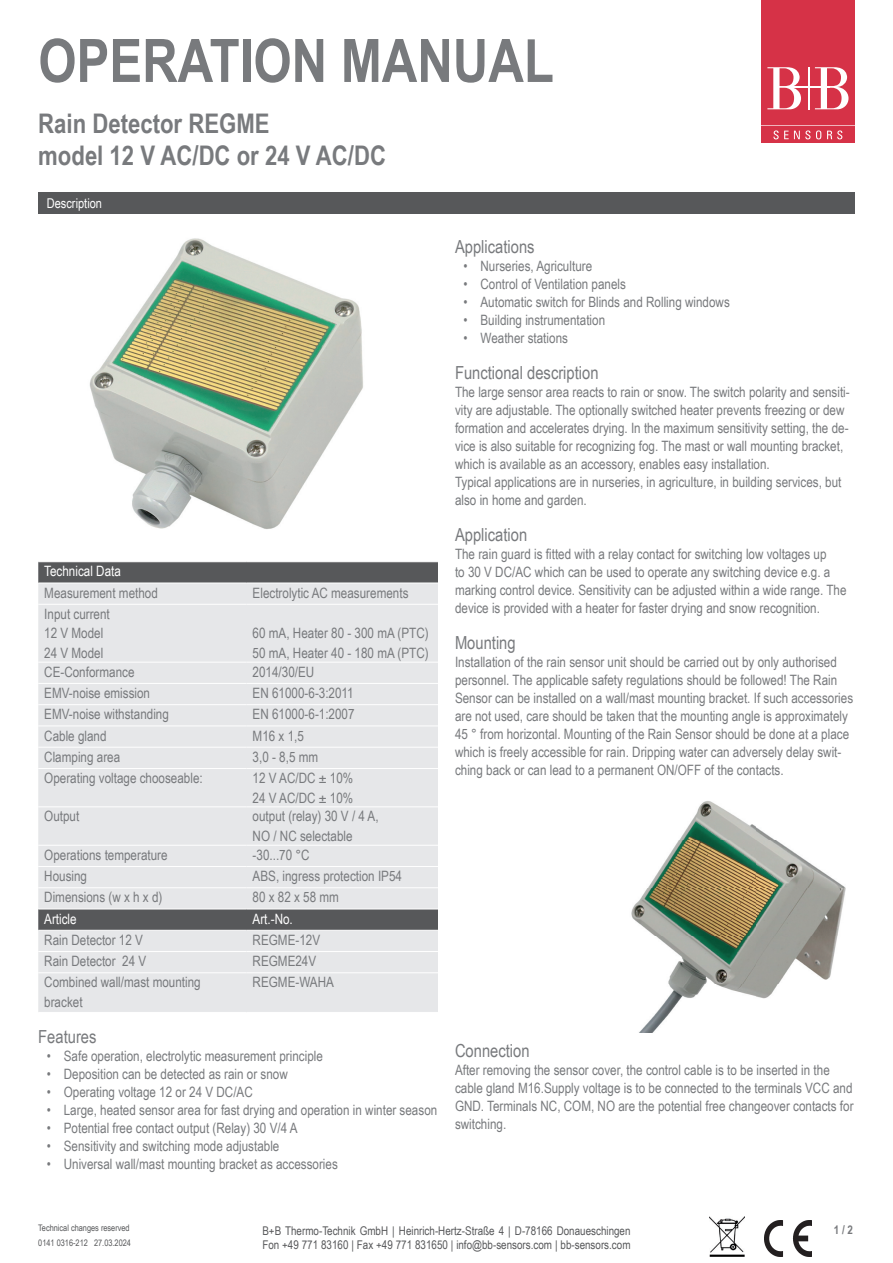
<style>
.page{position:relative;width:893px;height:1263px;background:#fff}
.page>*{position:absolute;margin:0;border:0;box-sizing:border-box;transform-origin:0 0}
.t1{font:700 60px "Arial Narrow";color:#787a7d}
.t2{font:700 27px/32.4px "Arial Narrow";color:#787a7d}
.t3{font:18px "Arial Narrow";color:#787a7d}
.t4{font:14.25px/18px "Arial Narrow";color:#787a7d}
.t5{font:14.25px "Arial Narrow";color:#fff}
.t6{font:13.5px "Arial Narrow";color:#fff}
.t7{font:12px/14.4px "Arial Narrow";color:#57585a}
.t8{font:700 12px "Arial Narrow";color:#787a7d}
.t9{font:9px/15px "Arial Narrow";color:#57585a}
</style>
<div class="page">
<div style="left:38px;top:192px;width:817px;height:22px;background:#57585a"></div>
<svg style="left:38px;top:562px;width:400px;height:21px"></svg>
<div style="left:38px;top:584px;width:400px;height:428px;background:#e6e7e9"></div>
<div style="left:38px;top:910px;width:400px;height:20px;background:#57585a"></div>
<hr style="left:38px;top:604px;width:209px;height:1px;background:#fff">
<hr style="left:247px;top:604px;width:191px;height:1px;background:#fff">
<hr style="left:38px;top:662px;width:209px;height:1px;background:#fff">
<hr style="left:247px;top:662px;width:191px;height:1px;background:#fff">
<hr style="left:38px;top:683px;width:209px;height:1px;background:#fff">
<hr style="left:247px;top:683px;width:191px;height:1px;background:#fff">
<hr style="left:38px;top:704px;width:209px;height:1px;background:#fff">
<hr style="left:247px;top:704px;width:191px;height:1px;background:#fff">
<hr style="left:38px;top:725px;width:209px;height:1px;background:#fff">
<hr style="left:247px;top:725px;width:191px;height:1px;background:#fff">
<hr style="left:38px;top:747px;width:209px;height:1px;background:#fff">
<hr style="left:247px;top:747px;width:191px;height:1px;background:#fff">
<hr style="left:38px;top:768px;width:209px;height:1px;background:#fff">
<hr style="left:247px;top:768px;width:191px;height:1px;background:#fff">
<hr style="left:38px;top:806px;width:209px;height:1px;background:#fff">
<hr style="left:247px;top:806px;width:191px;height:1px;background:#fff">
<hr style="left:38px;top:845px;width:209px;height:1px;background:#fff">
<hr style="left:247px;top:845px;width:191px;height:1px;background:#fff">
<hr style="left:38px;top:866px;width:209px;height:1px;background:#fff">
<hr style="left:247px;top:866px;width:191px;height:1px;background:#fff">
<hr style="left:38px;top:887px;width:209px;height:1px;background:#fff">
<hr style="left:247px;top:887px;width:191px;height:1px;background:#fff">
<hr style="left:38px;top:909px;width:209px;height:1px;background:#fff">
<hr style="left:247px;top:909px;width:191px;height:1px;background:#fff">
<hr style="left:38px;top:930px;width:209px;height:1px;background:#fff">
<hr style="left:247px;top:930px;width:191px;height:1px;background:#fff">
<hr style="left:38px;top:951px;width:209px;height:1px;background:#fff">
<hr style="left:247px;top:951px;width:191px;height:1px;background:#fff">
<hr style="left:38px;top:972px;width:209px;height:1px;background:#fff">
<hr style="left:247px;top:972px;width:191px;height:1px;background:#fff">
<img style="left:89px;top:238px;width:274px;height:291px">
<img style="left:631px;top:801px;width:215px;height:231px">
<div style="left:761px;top:126px;width:94px;height:17px;background:#d63247"></div>
<svg style="left:761px;top:0;width:94px;height:139px"></svg>
<img style="left:764px;top:1221px;width:47px;height:35px">
<img style="left:710px;top:1217px;width:34px;height:40px">
<h1 class="t1" style="left:38px;top:15px;width:517px">OPERATION MANUAL</h1>
<h2 class="t2" style="left:38px;top:106px;width:349px">Rain Detector REGME<br>model 12 V AC/DC or 24 V AC/DC</h2>
<p class="t6" style="left:47px;top:193px;width:57px">Description</p>
<p class="t6" style="left:72px;top:193px;width:57px">Description</p>
<p class="t5" style="left:44px;top:561px;width:78px">Technical Data</p>
<p class="t4" style="left:44px;top:583px;width:115px">Measurement method</p>
<p class="t4" style="left:253px;top:583px;width:157px">Electrolytic AC measurements</p>
<p class="t4" style="left:44px;top:604px;width:67px;line-height:19.5px">Input current<br>12 V Model<br>24 V Model</p>
<p class="t4" style="left:253px;top:623px;width:178px;line-height:19.5px">60 mA, Heater 80 - 300 mA (PTC)<br>50 mA, Heater 40 - 180 mA (PTC)</p>
<p class="t4" style="left:44px;top:662px;width:92px">CE-Conformance</p>
<p class="t4" style="left:253px;top:662px;width:63px">2014/30/EU</p>
<p class="t4" style="left:44px;top:683px;width:107px">EMV-noise emission</p>
<p class="t4" style="left:253px;top:683px;width:103px">EN 61000-6-3:2011</p>
<p class="t4" style="left:44px;top:705px;width:126px">EMV-noise withstanding</p>
<p class="t4" style="left:253px;top:705px;width:103px">EN 61000-6-1:2007</p>
<p class="t4" style="left:44px;top:726px;width:64px">Cable gland</p>
<p class="t4" style="left:253px;top:726px;width:53px">M16 x 1,5</p>
<p class="t4" style="left:44px;top:747px;width:77px">Clamping area</p>
<p class="t4" style="left:253px;top:747px;width:67px">3,0 - 8,5 mm</p>
<p class="t4" style="left:44px;top:768px;width:160px">Operating voltage chooseable:</p>
<p class="t4" style="left:253px;top:768px;width:102px;line-height:19.5px">12 V AC/DC ± 10%<br>24 V AC/DC ± 10%</p>
<p class="t4" style="left:44px;top:807px;width:37px">Output</p>
<p class="t4" style="left:253px;top:806px;width:128px;line-height:19.5px">output (relay) 30 V / 4 A,<br>NO / NC selectable</p>
<p class="t4" style="left:44px;top:845px;width:125px">Operations temperature</p>
<p class="t4" style="left:253px;top:845px;width:59px">-30...70 °C</p>
<p class="t4" style="left:44px;top:866px;width:44px">Housing</p>
<p class="t4" style="left:253px;top:866px;width:151px">ABS, ingress protection IP54</p>
<p class="t4" style="left:44px;top:888px;width:120px">Dimensions (w x h x d)</p>
<p class="t4" style="left:253px;top:888px;width:88px">80 x 82 x 58 mm</p>
<p class="t5" style="left:44px;top:908px;width:34px">Article</p>
<p class="t5" style="left:253px;top:908px;width:42px">Art.-No.</p>
<p class="t4" style="left:44px;top:930px;width:100px">Rain Detector 12 V</p>
<p class="t4" style="left:253px;top:930px;width:69px">REGME-12V</p>
<p class="t4" style="left:44px;top:951px;width:103px">Rain Detector 24 V</p>
<p class="t4" style="left:253px;top:951px;width:65px">REGME24V</p>
<p class="t4" style="left:44px;top:972px;width:158px;line-height:19.5px">Combined wall/mast mounting bracket</p>
<p class="t4" style="left:253px;top:973px;width:83px">REGME-WAHA</p>
<p class="t3" style="left:38px;top:1024px;width:60px">Features</p>
<p class="t4" style="left:47px;top:1047px;width:278px">• Safe operation, electrolytic measurement principle</p>
<p class="t4" style="left:47px;top:1065px;width:243px">• Deposition can be detected as rain or snow</p>
<p class="t4" style="left:47px;top:1083px;width:208px">• Operating voltage 12 or 24 V DC/AC</p>
<p class="t4" style="left:47px;top:1101px;width:392px">• Large, heated sensor area for fast drying and operation in winter season</p>
<p class="t4" style="left:47px;top:1119px;width:252px">• Potential free contact output (Relay) 30 V/4 A</p>
<p class="t4" style="left:47px;top:1137px;width:234px">• Sensitivity and switching mode adjustable</p>
<p class="t4" style="left:47px;top:1155px;width:293px">• Universal wall/mast mounting bracket as accessories</p>
<p class="t3" style="left:455px;top:234px;width:81px">Applications</p>
<p class="t4" style="left:463px;top:256px;width:130px">• Nurseries, Agriculture</p>
<p class="t4" style="left:463px;top:274px;width:164px">• Control of Ventilation panels</p>
<p class="t4" style="left:463px;top:292px;width:268px">• Automatic switch for Blinds and Rolling windows</p>
<p class="t4" style="left:463px;top:310px;width:143px">• Building instrumentation</p>
<p class="t4" style="left:463px;top:328px;width:106px">• Weather stations</p>
<p class="t3" style="left:455px;top:360px;width:145px">Functional description</p>
<p class="t4" style="left:455px;top:382px;width:396px">The large sensor area reacts to rain or snow. The switch polarity and sensiti&shy;vity are adjustable. The optionally switched heater prevents freezing or dew formation and accelerates drying. In the maximum sensitivity setting, the de&shy;vice is also suitable for recognizing fog. The mast or wall mounting bracket, which is available as an accessory, enables easy installation.<br>Typical applications are in nurseries, in agriculture, in building services, but also in home and garden.</p>
<p class="t3" style="left:455px;top:522px;width:74px">Application</p>
<p class="t4" style="left:455px;top:544px;width:393px">The rain guard is fitted with a relay contact for switching low voltages up<br>to 30 V DC/AC which can be used to operate any switching device e.g. a marking control device. Sensitivity can be adjusted within a wide range. The device is provided with a heater for faster drying and snow recognition.</p>
<p class="t3" style="left:455px;top:630px;width:62px">Mounting</p>
<p class="t4" style="left:455px;top:652px;width:400px">Installation of the rain sensor unit should be carried out by only authorised personnel. The applicable safety regulations should be followed! The Rain Sensor can be installed on a wall/mast mounting bracket. If such accessories are not used, care should be taken that the mounting angle is approximately 45 ° from horizontal. Mounting of the Rain Sensor should be done at a place which is freely accessible for rain. Dripping water can adversely delay swit&shy;ching back or can lead to a permanent ON/OFF of the contacts.</p>
<p class="t3" style="left:455px;top:1038px;width:76px">Connection</p>
<p class="t4" style="left:455px;top:1061px;width:400px">After removing the sensor cover, the control cable is to be inserted in the cable gland M16.Supply voltage is to be connected to the terminals VCC and GND. Terminals NC, COM, NO are the potential free changeover contacts for switching.</p>
<p class="t9" style="left:38px;top:1220px;width:94px">Technical changes reserved<br>0141 0316-212 27.03.2024</p>
<p class="t7" style="left:262px;top:1222px;width:370px">B+B Thermo-Technik GmbH | Heinrich-Hertz-Straße 4 | D-78166 Donaueschingen<br>Fon +49 771 83160 | Fax +49 771 831650 | info@bb-sensors.com | bb-sensors.com</p>
<p class="t8" style="left:834px;top:1220px;width:21px">1 / 2</p>
</div>
